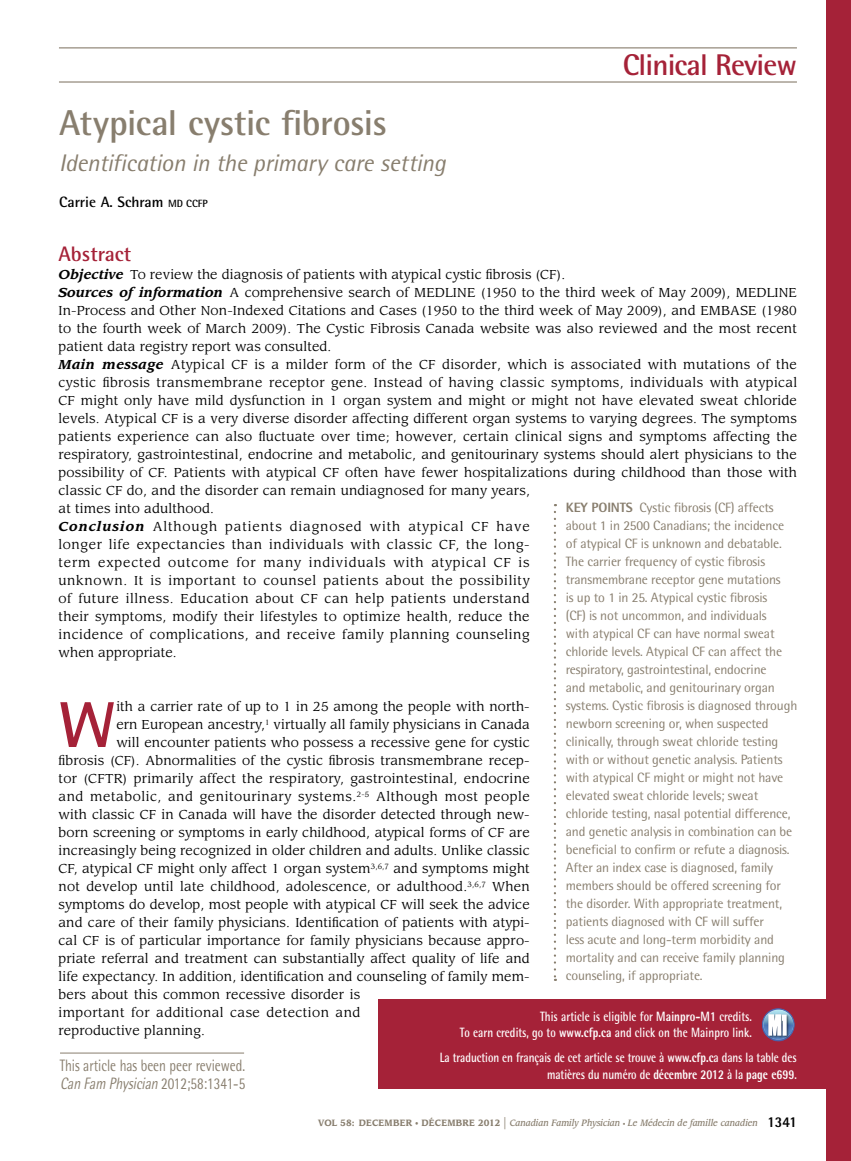
<style>
.page{position:relative;width:851px;height:1161px;background:#fff}
.page>*{position:absolute;margin:0;border:0;box-sizing:border-box;transform-origin:0 0}
.t1{font:700 64.95px "Rotis Semi Sans Std";color:#a52238}
.t2{font:700 36px "Rotis Semi Sans Std";letter-spacing:-.015em;color:#887e6e}
.t3{font:700 30px "Rotis Semi Sans Std";letter-spacing:-.03em;color:#a52238}
.t4{font:italic 24px "Rotis Semi Sans Std";letter-spacing:-.015em;color:#887e6e}
.t5{font:700 21px "Rotis Semi Sans Std";color:#a52238}
.t6{font:16.5px/18px "Rotis Semi Sans Std";color:#887e6e;scale:.8 1}
.t7{font:700 15px "Rotis Semi Sans Std";color:#000}
.t8{font:13.5px/18px "Rotis Semi Sans Std";letter-spacing:-.01em;color:#887e6e}
.t9{font:700 13.5px/16.5px "Rotis Semi Sans Std";color:#fff;text-align:right;scale:.8 1}
.t10{font:12.75px/18px "Leawood Std";letter-spacing:.015em;color:#000}
.t11{font:12.75px "Leawood Std";letter-spacing:.04em;color:#000}
.t12{font:12.75px "Leawood Std";letter-spacing:.035em;color:#000}
.t13{font:italic 500 9px "Leawood Std";color:#887e6e;scale:.9 1}
.s1{font-size:10.5px}
.s2{font-weight:700;font-style:italic}
.s3{font-weight:800}
.s4{font-style:italic}
.s5{font-weight:700;font-style:normal}
.s6{font-weight:700;font-style:normal;font-size:7.5px}
.s7{font-weight:400;font-style:normal;font-size:15px}
.s8{font-style:normal;font-size:6px}
.s9{font-family:"Rotis Semi Sans Std";font-weight:800;font-style:normal;font-size:15px;color:#000}
</style>
<div class="page">
<div style="left:826px;top:0;width:24px;height:1161px;background:#a52238"></div>
<hr style="left:60px;top:1053px;width:184px;height:1px;background:#887e6e">
<svg style="left:554px;top:512px;width:2px;height:469px"></svg>
<hr style="left:59px;top:47px;width:737px;height:1px;background:#887e6e">
<hr style="left:59px;top:81px;width:737px;height:2px;background:#887e6e">
<div style="left:378px;top:999px;width:460px;height:90px;background:#a52238"></div>
<svg style="left:762px;top:1008px;width:32px;height:34px"></svg>
<h3 class="t3" style="left:622px;top:47px;width:176px">Clinical Review</h3>
<h2 class="t2" style="left:59px;top:101px;width:329px">Atypical cystic fibrosis</h2>
<h3 class="t4" style="left:59px;top:148px;width:388px">Identification in the primary care setting</h3>
<p class="t7" style="left:59px;top:193px;width:150px">Carrie A. Schram <span class="s1">MD CCFP</span></p>
<h3 class="t5" style="left:58px;top:241px;width:74px">Abstract</h3>
<p class="t10" style="left:58px;top:266px;width:740px"><span class="s2">Objective</span> To review the diagnosis of patients with atypical cystic fibrosis (CF).<br><span class="s2">Sources of information</span> A comprehensive search of MEDLINE (1950 to the third week of May 2009), MEDLINE In-Process and Other Non-Indexed Citations and Cases (1950 to the third week of May 2009), and EMBASE (1980 to the fourth week of March 2009). The Cystic Fibrosis Canada website was also reviewed and the most recent patient data registry report was consulted.<br><span class="s2">Main message</span> Atypical CF is a milder form of the CF disorder, which is associated with mutations of the cystic fibrosis transmembrane receptor gene. Instead of having classic symptoms, individuals with atypical CF might only have mild dysfunction in 1 organ system and might or might not have elevated sweat chloride levels. Atypical CF is a very diverse disorder affecting different organ systems to varying degrees. The symptoms patients experience can also fluctuate over time; however, certain clinical signs and symptoms affecting the respiratory, gastrointestinal, endocrine and metabolic, and genitourinary systems should alert physicians to the possibility of CF. Patients with atypical CF often have fewer hospitalizations during childhood than those with classic CF do, and the disorder can remain undiagnosed for many years,<br>at times into adulthood.<br><span class="s2">Conclusion</span> Although patients diagnosed with atypical CF have<br>longer life expectancies than individuals with classic CF, the long-<br>term expected outcome for many individuals with atypical CF is<br>unknown. It is important to counsel patients about the possibility<br>of future illness. Education about CF can help patients understand<br>their symptoms, modify their lifestyles to optimize health, reduce the<br>incidence of complications, and receive family planning counseling<br>when appropriate.</p>
<p class="t8" style="left:566px;top:499px;width:233px"><span class="s3">Key Points</span> Cystic fibrosis (CF) affects about 1 in 2500 Canadians; the incidence of atypical CF is unknown and debatable.<br>The carrier frequency of cystic fibrosis transmembrane receptor gene mutations<br>is up to 1 in 25. Atypical cystic fibrosis<br>(CF) is not uncommon, and individuals<br>with atypical CF can have normal sweat chloride levels. Atypical CF can affect the respiratory, gastrointestinal, endocrine<br>and metabolic, and genitourinary organ systems. Cystic fibrosis is diagnosed through newborn screening or, when suspected clinically, through sweat chloride testing with or without genetic analysis. Patients with atypical CF might or might not have elevated sweat chloride levels; sweat chloride testing, nasal potential difference, and genetic analysis in combination can be beneficial to confirm or refute a diagnosis.<br>After an index case is diagnosed, family members should be offered screening for the disorder. With appropriate treatment, patients diagnosed with CF will suffer<br>less acute and long-term morbidity and mortality and can receive family planning counseling, if appropriate.</p>
<p class="t9" style="left:459px;top:1008px;width:367px">This article is eligible for <span class="s3">Mainpro-M1</span> credits.<br>To earn credits, go to <span class="s3">www.cfp.ca</span> and click on the Mainpro link.</p>
<p class="t9" style="left:440px;top:1049px;width:448px">La traduction en français de cet article se trouve à <span class="s3">www.cfp.c</span>a dans la table des matières du numéro de <span class="s3">décembre 2012</span> à la <span class="s3">page e699</span>.</p>
<h1 class="t1" style="left:58px;top:685px;width:59px">W</h1>
<p class="t10" style="left:116px;top:698px;width:415px">ith a carrier rate of up to 1 in 25 among the people with north-</p>
<p class="t10" style="left:116px;top:716px;width:415px">ern European ancestry,<sup>1</sup> virtually all family physicians in Canada</p>
<p class="t10" style="left:116px;top:734px;width:415px">will encounter patients who possess a recessive gene for cystic</p>
<p class="t10" style="left:59px;top:752px;width:472px">fibrosis (CF). Abnormalities of the cystic fibrosis transmembrane recep-</p>
<p class="t10" style="left:59px;top:770px;width:472px">tor (CFTR) primarily affect the respiratory, gastrointestinal, endocrine</p>
<p class="t11" style="left:59px;top:789px;width:473px">and metabolic, and genitourinary systems.<sup>2-5</sup> Although most people</p>
<p class="t10" style="left:58px;top:806px;width:472px">with classic CF in Canada will have the disorder detected through new-</p>
<p class="t10" style="left:58px;top:824px;width:472px">born screening or symptoms in early childhood, atypical forms of CF are</p>
<p class="t10" style="left:58px;top:842px;width:472px">increasingly being recognized in older children and adults. Unlike classic</p>
<p class="t10" style="left:58px;top:860px;width:472px">CF, atypical CF might only affect 1 organ system<sup>3,6,7</sup> and symptoms might</p>
<p class="t10" style="left:58px;top:878px;width:473px">not develop until late childhood, adolescence, or adulthood.<sup>3,6,7</sup> When</p>
<p class="t10" style="left:58px;top:896px;width:472px">symptoms do develop, most people with atypical CF will seek the advice</p>
<p class="t10" style="left:58px;top:914px;width:472px">and care of their family physicians. Identification of patients with atypi-</p>
<p class="t10" style="left:58px;top:932px;width:472px">cal CF is of particular importance for family physicians because appro-</p>
<p class="t10" style="left:58px;top:950px;width:472px">priate referral and treatment can substantially affect quality of life and</p>
<p class="t10" style="left:58px;top:968px;width:472px">life expectancy. In addition, identification and counseling of family mem-</p>
<p class="t10" style="left:58px;top:986px;width:303px">bers about this common recessive disorder is</p>
<p class="t12" style="left:58px;top:1005px;width:303px">important for additional case detection and</p>
<p class="t10" style="left:58px;top:1022px;width:148px">reproductive planning.</p>
<p class="t6" style="left:60px;top:1057px;width:233px">This article has been peer reviewed.<br><span class="s4">Can Fam Physician</span> 2012;58:1341-5</p>
<p class="t13" style="left:318px;top:1118px;width:533px"><span class="s5">Vol 58: DECEMBER</span> <span class="s6">•</span> <span class="s5">DÉCEMBRE 2012</span> <span class="s7">|</span> Canadian Family Physician <span class="s8">•</span> Le Médecin de famille canadien <span class="s9">1341</span></p>
</div>
